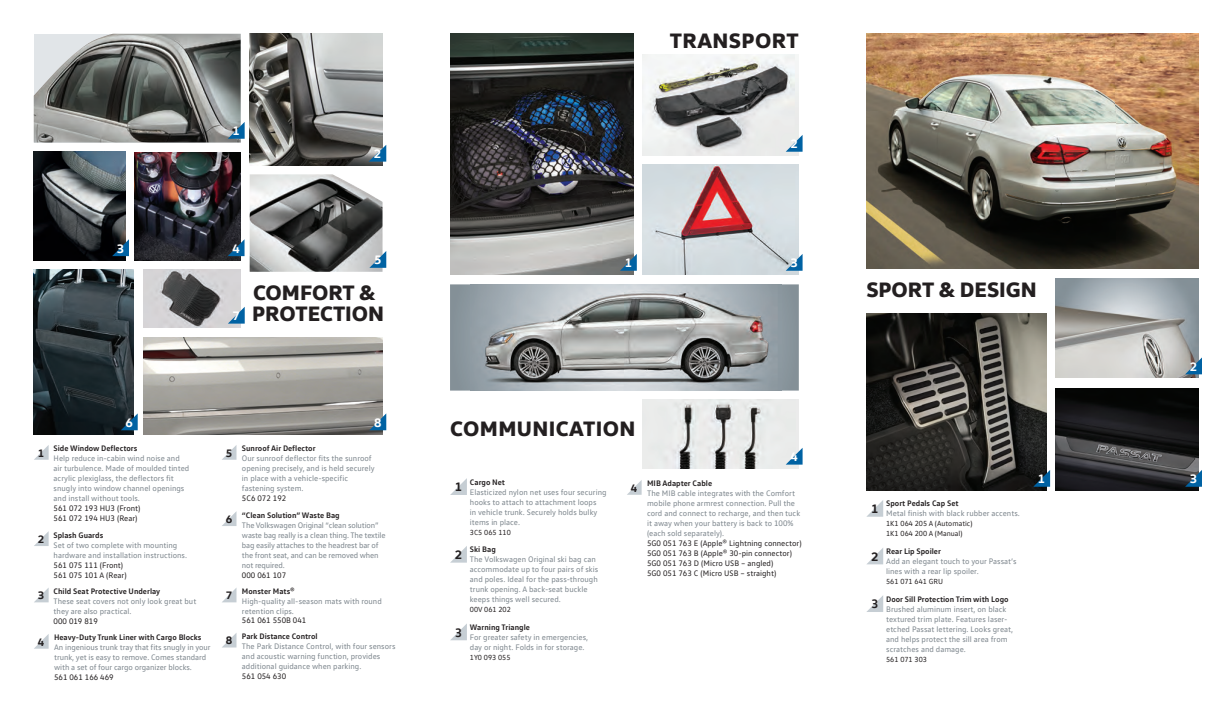
<style>
.page{position:relative;width:1232px;height:720px;background:#fff}
.page>*{position:absolute;margin:0;border:0;box-sizing:border-box;transform-origin:0 0}
.t1{font:800 21.25px/21.2px "VW Head";color:#231f20}
.t2{font:800 21.25px "VW Head";letter-spacing:.02em;color:#231f20}
.t3{font:700 12.5px "VW Head";color:#fff}
.t4{font:700 12.5px "VW Head";color:#231f20}
.t5{font:700 12.5px "VW Text";color:#231f20}
.t6{font:700 11px "VW Head";color:#231f20}
.t7{font:8.12px/10px "VW Text";color:#7c858c}
.t8{font:700 8.12px "VW Text";color:#231f20}
.t9{font:8.12px/10px "VW Text";color:#231f20}
.t10{font:8.12px/10px "VW Text";letter-spacing:-.02em;color:#7c858c}
.t11{font:7.5px/10px "VW Text";color:#231f20}
</style>
<div class="page">
<img style="left:250px;top:34px;width:132px;height:132px">
<img style="left:866px;top:313px;width:180px;height:177px">
<img style="left:450px;top:33px;width:183px;height:242px">
<img style="left:642px;top:55px;width:157px;height:101px">
<img style="left:642px;top:165px;width:157px;height:110px">
<img style="left:34px;top:270px;width:100px;height:165px">
<img style="left:34px;top:34px;width:207px;height:108px">
<img style="left:134px;top:152px;width:107px;height:108px">
<img style="left:143px;top:270px;width:98px;height:58px">
<img style="left:34px;top:151px;width:91px;height:109px">
<img style="left:1056px;top:389px;width:142px;height:101px">
<svg style="left:228px;top:122px;width:17px;height:17px"></svg>
<svg style="left:620px;top:254px;width:17px;height:17px"></svg>
<svg style="left:1033px;top:470px;width:17px;height:17px"></svg>
<svg style="left:786px;top:135px;width:16px;height:17px"></svg>
<svg style="left:112px;top:239px;width:17px;height:17px"></svg>
<svg style="left:369px;top:145px;width:17px;height:17px"></svg>
<svg style="left:228px;top:239px;width:17px;height:17px"></svg>
<svg style="left:786px;top:254px;width:16px;height:17px"></svg>
<img style="left:1056px;top:278px;width:142px;height:100px">
<svg style="left:866px;top:500px;width:17px;height:17px"></svg>
<svg style="left:867px;top:548px;width:16px;height:16px"></svg>
<svg style="left:866px;top:595px;width:17px;height:17px"></svg>
<svg style="left:1185px;top:357px;width:17px;height:17px"></svg>
<svg style="left:1185px;top:470px;width:17px;height:17px"></svg>
<img style="left:250px;top:174px;width:132px;height:98px">
<img style="left:143px;top:338px;width:239px;height:97px">
<svg style="left:369px;top:251px;width:17px;height:17px"></svg>
<svg style="left:121px;top:413px;width:17px;height:17px"></svg>
<svg style="left:228px;top:307px;width:17px;height:17px"></svg>
<svg style="left:369px;top:413px;width:17px;height:17px"></svg>
<svg style="left:222px;top:445px;width:14px;height:15px"></svg>
<svg style="left:222px;top:512px;width:14px;height:14px"></svg>
<svg style="left:222px;top:588px;width:14px;height:14px"></svg>
<svg style="left:222px;top:633px;width:14px;height:15px"></svg>
<img style="left:642px;top:399px;width:157px;height:70px">
<svg style="left:627px;top:480px;width:15px;height:15px"></svg>
<svg style="left:786px;top:448px;width:17px;height:17px"></svg>
<div style="left:450px;top:284px;width:349px;height:107px;background:#88949b"></div>
<svg style="left:34px;top:445px;width:15px;height:15px"></svg>
<svg style="left:34px;top:531px;width:15px;height:15px"></svg>
<svg style="left:34px;top:588px;width:15px;height:14px"></svg>
<svg style="left:34px;top:634px;width:15px;height:15px"></svg>
<svg style="left:450px;top:478px;width:17px;height:17px"></svg>
<svg style="left:450px;top:546px;width:17px;height:17px"></svg>
<svg style="left:450px;top:624px;width:17px;height:16px"></svg>
<img style="left:471px;top:284px;width:311px;height:107px">
<img style="left:486px;top:293px;width:273px;height:90px">
<img style="left:866px;top:34px;width:332px;height:234px">
<h1 class="t2" style="left:670px;top:27px;width:130px">TRANSPORT</h1>
<h2 class="t3" style="left:233px;top:123px;width:9px">1</h2>
<h2 class="t3" style="left:374px;top:146px;width:9px">2</h2>
<h2 class="t3" style="left:790px;top:136px;width:9px">2</h2>
<h2 class="t3" style="left:117px;top:240px;width:9px">3</h2>
<h2 class="t3" style="left:232px;top:240px;width:9px">4</h2>
<h2 class="t3" style="left:374px;top:252px;width:9px">5</h2>
<h2 class="t3" style="left:625px;top:255px;width:9px">1</h2>
<h2 class="t3" style="left:790px;top:255px;width:9px">3</h2>
<h2 class="t3" style="left:233px;top:308px;width:9px">7</h2>
<h1 class="t1" style="left:252px;top:281px;width:134px">COMFORT &amp;<br>PROTECTION</h1>
<h1 class="t1" style="left:866px;top:278px;width:172px">SPORT &amp; DESIGN</h1>
<h2 class="t3" style="left:1190px;top:358px;width:9px">2</h2>
<h2 class="t3" style="left:126px;top:414px;width:9px">6</h2>
<h2 class="t3" style="left:374px;top:414px;width:9px">8</h2>
<h1 class="t2" style="left:450px;top:414px;width:187px">COMMUNICATION</h1>
<h3 class="t6" style="left:38px;top:446px;width:8px">1</h3>
<p class="t8" style="left:54px;top:443px;width:85px">Side Window Deflectors</p>
<p class="t7" style="left:54px;top:453px;width:137px">Help reduce in-cabin wind noise and air turbulence. Made of moulded tinted acrylic plexiglass, the deflectors fit snugly into window channel openings and install without tools.</p>
<p class="t9" style="left:54px;top:503px;width:88px">561 072 193 HU3 (Front)<br>561 072 194 HU3 (Rear)</p>
<h3 class="t6" style="left:38px;top:532px;width:8px">2</h3>
<p class="t8" style="left:54px;top:529px;width:51px">Splash Guards</p>
<p class="t7" style="left:54px;top:540px;width:135px">Set of two complete with mounting hardware and installation instructions.</p>
<p class="t9" style="left:54px;top:560px;width:75px">561 075 111 (Front)<br>561 075 101 A (Rear)</p>
<h3 class="t6" style="left:38px;top:588px;width:8px">3</h3>
<p class="t8" style="left:54px;top:586px;width:108px">Child Seat Protective Underlay</p>
<p class="t7" style="left:54px;top:596px;width:144px">These seat covers not only look great but they are also practical.</p>
<p class="t9" style="left:54px;top:616px;width:46px">000 019 819</p>
<h3 class="t6" style="left:38px;top:635px;width:8px">4</h3>
<p class="t8" style="left:54px;top:632px;width:149px">Heavy-Duty Trunk Liner with Cargo Blocks</p>
<p class="t7" style="left:54px;top:642px;width:158px">An ingenious trunk tray that fits snugly in your trunk, yet is easy to remove. Comes standard with a set of four cargo organizer blocks.</p>
<p class="t9" style="left:54px;top:672px;width:61px">561 061 166 469</p>
<h3 class="t6" style="left:226px;top:446px;width:8px">5</h3>
<p class="t8" style="left:242px;top:443px;width:75px">Sunroof Air Deflector</p>
<p class="t7" style="left:242px;top:453px;width:134px">Our sunroof deflector fits the sunroof opening precisely, and is held securely in place with a vehicle-specific fastening system.</p>
<p class="t9" style="left:242px;top:493px;width:46px">5C6 072 192</p>
<h3 class="t6" style="left:226px;top:512px;width:8px">6</h3>
<p class="t8" style="left:242px;top:509px;width:99px">“Clean Solution” Waste Bag</p>
<p class="t10" style="left:242px;top:520px;width:145px">The Volkswagen Original “clean solution” waste bag really is a clean thing. The textile bag easily attaches to the headrest bar of the front seat, and can be removed when not required.</p>
<p class="t9" style="left:242px;top:570px;width:46px">000 061 107</p>
<h3 class="t6" style="left:226px;top:588px;width:8px">7</h3>
<p class="t8" style="left:242px;top:586px;width:54px">Monster Mats®</p>
<p class="t7" style="left:242px;top:596px;width:141px">High-quality all-season mats with round retention clips.</p>
<p class="t9" style="left:242px;top:615px;width:66px">561 061 550B 041</p>
<h3 class="t6" style="left:226px;top:633px;width:8px">8</h3>
<p class="t8" style="left:242px;top:631px;width:77px">Park Distance Control</p>
<p class="t7" style="left:242px;top:641px;width:155px">The Park Distance Control, with four sensors and acoustic warning function, provides additional guidance when parking.</p>
<p class="t9" style="left:242px;top:671px;width:46px">561 054 630</p>
<h2 class="t3" style="left:790px;top:449px;width:9px">4</h2>
<h2 class="t4" style="left:455px;top:479px;width:9px">1</h2>
<h2 class="t4" style="left:455px;top:547px;width:9px">2</h2>
<p class="t8" style="left:470px;top:476px;width:37px">Cargo Net</p>
<p class="t7" style="left:470px;top:487px;width:138px">Elasticized nylon net uses four securing hooks to attach to attachment loops<br>in vehicle trunk. Securely holds bulky items in place.</p>
<p class="t11" style="left:470px;top:527px;width:42px">3C5 065 110</p>
<p class="t8" style="left:470px;top:544px;width:27px">Ski Bag</p>
<p class="t7" style="left:470px;top:554px;width:130px">The Volkswagen Original ski bag can accommodate up to four pairs of skis and poles. Ideal for the pass-through trunk opening. A back-seat buckle keeps things well secured.</p>
<p class="t11" style="left:470px;top:604px;width:42px">00V 061 202</p>
<h3 class="t6" style="left:631px;top:481px;width:8px">4</h3>
<p class="t8" style="left:647px;top:478px;width:66px">MIB Adapter Cable</p>
<p class="t7" style="left:647px;top:488px;width:155px">The MIB cable integrates with the Comfort mobile phone armrest connection. Pull the cord and connect to recharge, and then tuck it away when your battery is back to 100% (each sold separately).</p>
<p class="t9" style="left:647px;top:538px;width:156px">5G0 051 763 E (Apple® Lightning connector)<br>5G0 051 763 B (Apple® 30-pin connector)<br>5G0 051 763 D (Micro USB – angled)<br>5G0 051 763 C (Micro USB – straight)</p>
<h2 class="t5" style="left:455px;top:624px;width:8px">3</h2>
<p class="t8" style="left:470px;top:622px;width:61px">Warning Triangle</p>
<p class="t7" style="left:470px;top:632px;width:120px">For greater safety in emergencies, day or night. Folds in for storage.</p>
<p class="t11" style="left:470px;top:652px;width:42px">1Y0 093 055</p>
<h2 class="t3" style="left:1038px;top:471px;width:9px">1</h2>
<h2 class="t4" style="left:871px;top:501px;width:9px">1</h2>
<p class="t8" style="left:886px;top:498px;width:74px">Sport Pedals Cap Set</p>
<p class="t7" style="left:886px;top:508px;width:135px">Metal finish with black rubber accents.</p>
<p class="t11" style="left:886px;top:518px;width:88px">1K1 064 205 A (Automatic)<br>1K1 064 200 A (Manual)</p>
<h2 class="t4" style="left:871px;top:548px;width:9px">2</h2>
<p class="t8" style="left:886px;top:546px;width:56px">Rear Lip Spoiler</p>
<p class="t7" style="left:886px;top:556px;width:132px">Add an elegant touch to your Passat’s lines with a rear lip spoiler.</p>
<p class="t11" style="left:886px;top:576px;width:58px">561 071 641 GRU</p>
<h2 class="t5" style="left:871px;top:596px;width:8px">3</h2>
<p class="t8" style="left:886px;top:593px;width:124px">Door Sill Protection Trim with Logo</p>
<p class="t7" style="left:886px;top:604px;width:128px">Brushed aluminum insert, on black textured trim plate. Features laser&shy;etched Passat lettering. Looks great, and helps protect the sill area from scratches and damage.</p>
<p class="t11" style="left:886px;top:654px;width:42px">561 071 303</p>
<h2 class="t3" style="left:1190px;top:471px;width:9px">3</h2>
</div>
